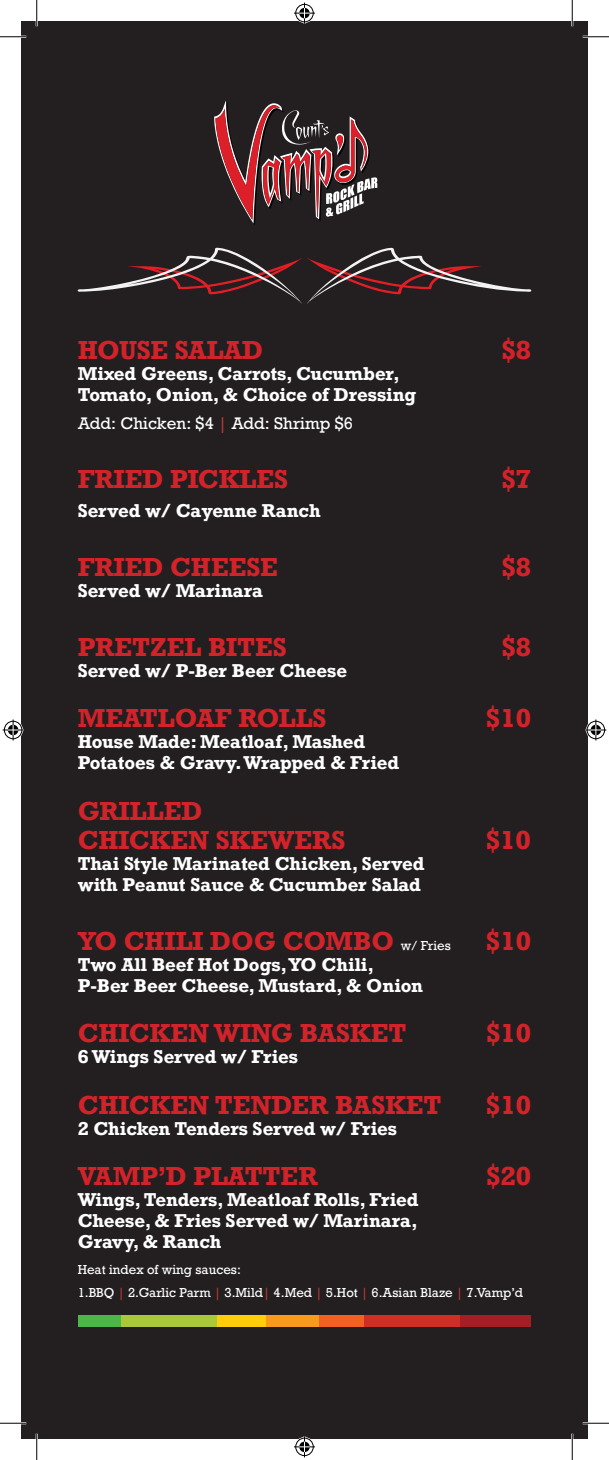
<style>
.page{position:relative;width:609px;height:1460px;background:#fff}
.page>*{position:absolute;margin:0;border:0;box-sizing:border-box;transform-origin:0 0}
.t1{font:700 24.5px/29.4px "Rockwell";color:#d2232a}
.t2{font:700 24.5px "Rockwell";letter-spacing:-.02em;color:#d2232a}
.t3{font:700 17.5px/21px "Rockwell";color:#fff}
.t4{font:15.75px "Rockwell";color:#fff}
.t5{font:12.25px/22.8px "Rockwell";color:#fff}
.s1{color:#c13933}
.s2{font-weight:400;font-size:12.25px;color:#fff}
</style>
<div class="page">
<div style="left:21px;top:21px;width:567px;height:1417px;background:#231f20"></div>
<svg style="left:214px;top:101px;width:163px;height:124px"></svg>
<div style="left:78px;top:1315px;width:43px;height:11px;background:#4cb748"></div>
<div style="left:121px;top:1315px;width:97px;height:11px;background:#a9c938"></div>
<div style="left:218px;top:1315px;width:49px;height:11px;background:#ffcd0a"></div>
<div style="left:267px;top:1315px;width:52px;height:11px;background:#f89a1c"></div>
<div style="left:319px;top:1315px;width:45px;height:11px;background:#f26122"></div>
<div style="left:460px;top:1315px;width:71px;height:11px;background:#a51e24"></div>
<div style="left:364px;top:1315px;width:96px;height:11px;background:#cd2f27"></div>
<svg style="left:77px;top:247px;width:455px;height:57px"></svg>
<hr style="left:0;top:36px;width:26px;height:2px;background:#fff">
<hr style="left:583px;top:36px;width:26px;height:2px;background:#fff">
<hr style="left:0;top:1422px;width:26px;height:2px;background:#fff">
<hr style="left:583px;top:1422px;width:26px;height:2px;background:#fff">
<hr style="left:36px;top:0;width:2px;height:26px;background:#fff">
<hr style="left:36px;top:1433px;width:2px;height:27px;background:#fff">
<hr style="left:571px;top:0;width:2px;height:26px;background:#fff">
<hr style="left:571px;top:1433px;width:2px;height:27px;background:#fff">
<svg style="left:0;top:36px;width:26px;height:1px"></svg>
<svg style="left:583px;top:36px;width:26px;height:1px"></svg>
<svg style="left:0;top:1422px;width:26px;height:1px"></svg>
<svg style="left:583px;top:1422px;width:26px;height:1px"></svg>
<svg style="left:36px;top:0;width:1px;height:26px"></svg>
<svg style="left:36px;top:1433px;width:1px;height:27px"></svg>
<svg style="left:572px;top:0;width:1px;height:26px"></svg>
<svg style="left:572px;top:1433px;width:1px;height:27px"></svg>
<svg style="left:294px;top:3px;width:21px;height:21px"></svg>
<svg style="left:294px;top:1436px;width:21px;height:21px"></svg>
<svg style="left:3px;top:719px;width:21px;height:21px"></svg>
<svg style="left:585px;top:719px;width:21px;height:21px"></svg>
<h1 class="t2" style="left:78px;top:334px;width:187px">HOUSE SALAD</h1>
<h1 class="t1" style="left:502px;top:335px;width:31px">$8</h1>
<p class="t3" style="left:78px;top:363px;width:340px">Mixed Greens, Carrots, Cucumber,<br>Tomato, Onion, &amp; Choice of Dressing</p>
<p class="t4" style="left:78px;top:413px;width:277px">Add: Chicken: $4 <span class="s1">|</span> Add: Shrimp $6</p>
<h1 class="t1" style="left:78px;top:464px;width:212px">FRIED PICKLES</h1>
<h1 class="t1" style="left:502px;top:464px;width:31px">$7</h1>
<p class="t3" style="left:78px;top:500px;width:245px">Served w/ Cayenne Ranch</p>
<h1 class="t1" style="left:78px;top:552px;width:202px">FRIED CHEESE</h1>
<h1 class="t1" style="left:502px;top:552px;width:31px">$8</h1>
<p class="t3" style="left:78px;top:580px;width:187px">Served w/ Marinara</p>
<h1 class="t1" style="left:78px;top:632px;width:211px">PRETZEL BITES</h1>
<h1 class="t1" style="left:502px;top:632px;width:31px">$8</h1>
<p class="t3" style="left:78px;top:659px;width:271px">Served w/ P-Ber Beer Cheese</p>
<h1 class="t1" style="left:78px;top:703px;width:251px">MEATLOAF ROLLS</h1>
<h1 class="t1" style="left:486px;top:703px;width:46px">$10</h1>
<p class="t3" style="left:78px;top:731px;width:323px">House Made: Meatloaf, Mashed<br>Potatoes &amp; Gravy. Wrapped &amp; Fried</p>
<h1 class="t1" style="left:78px;top:795px;width:269px">GRILLED<br>CHICKEN SKEWERS</h1>
<h1 class="t1" style="left:486px;top:825px;width:46px">$10</h1>
<p class="t3" style="left:78px;top:853px;width:348px">Thai Style Marinated Chicken, Served with Peanut Sauce &amp; Cucumber Salad</p>
<h1 class="t1" style="left:78px;top:926px;width:375px">YO CHILI DOG COMBO <span class="s2">w/ Fries</span></h1>
<h1 class="t1" style="left:486px;top:926px;width:46px">$10</h1>
<p class="t3" style="left:78px;top:953px;width:347px">Two All Beef Hot Dogs, YO Chili,<br>P-Ber Beer Cheese, Mustard, &amp; Onion</p>
<h1 class="t1" style="left:78px;top:1018px;width:330px">CHICKEN WING BASKET</h1>
<h1 class="t1" style="left:486px;top:1018px;width:46px">$10</h1>
<p class="t3" style="left:78px;top:1046px;width:222px">6 Wings Served w/ Fries</p>
<h1 class="t1" style="left:78px;top:1089px;width:365px">CHICKEN TENDER BASKET</h1>
<h1 class="t1" style="left:486px;top:1089px;width:46px">$10</h1>
<p class="t3" style="left:78px;top:1117px;width:321px">2 Chicken Tenders Served w/ Fries</p>
<h1 class="t1" style="left:78px;top:1161px;width:242px">VAMP’D PLATTER</h1>
<h1 class="t1" style="left:486px;top:1161px;width:46px">$20</h1>
<p class="t3" style="left:78px;top:1189px;width:342px;text-align:justify">Wings, Tenders, Meatloaf Rolls, Fried Cheese, &amp; Fries Served w/ Marinara, Gravy, &amp; Ranch</p>
<p class="t5" style="left:78px;top:1258px;width:447px">Heat index of wing sauces:<br>1.BBQ <span class="s1">|</span> 2.Garlic Parm <span class="s1">|</span> 3.Mild<span class="s1">|</span> 4.Med <span class="s1">|</span> 5.Hot <span class="s1">|</span> 6.Asian Blaze <span class="s1">|</span> 7.Vamp’d</p>
</div>
